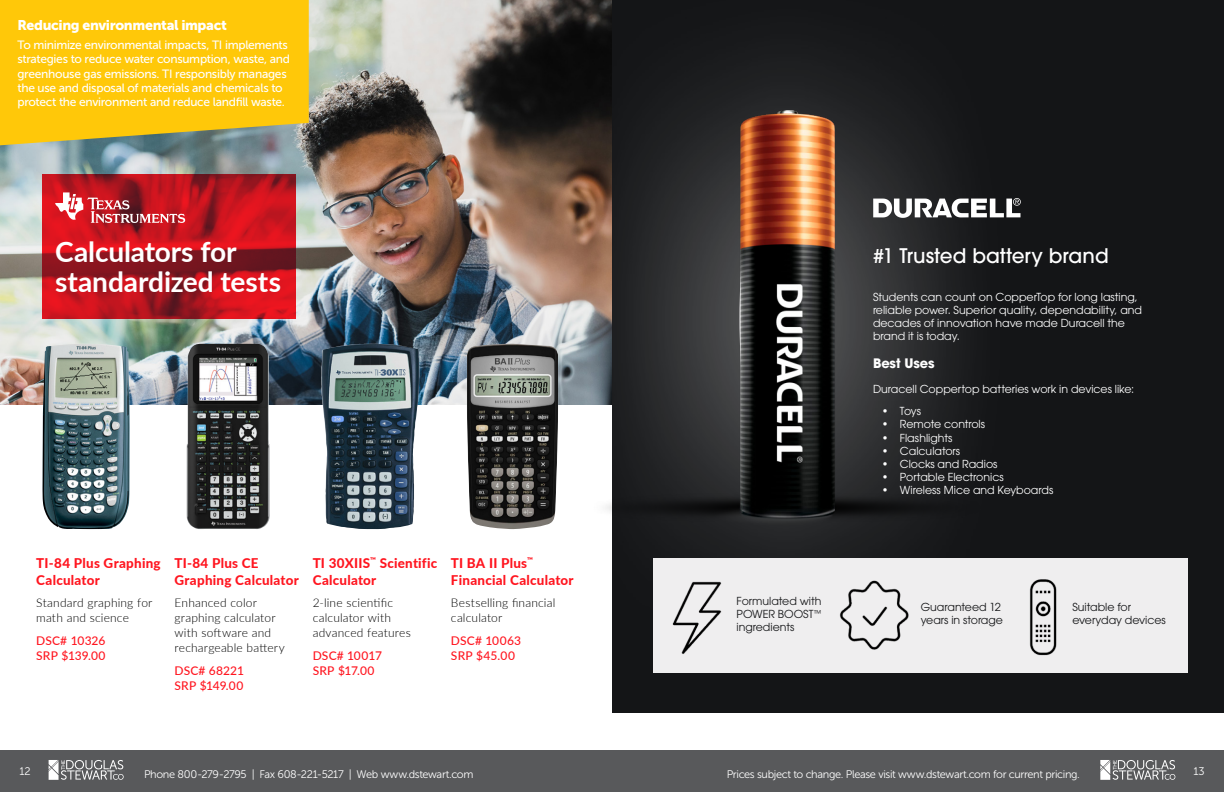
<style>
.page{position:relative;width:1224px;height:792px;background:#fff}
.page>*{position:absolute;margin:0;border:0;box-sizing:border-box;transform-origin:0 0}
.t1{font:700 28.1px/30.4px "Lato";letter-spacing:-.005em;color:#fff}
.t2{font:500 20px "ITC Avant Garde Pro";color:#fff}
.t3{font:14px "Museo Sans 900";letter-spacing:-.025em;color:#fff}
.t4{font:800 13.4px/17.2px "Lato";letter-spacing:.02em;color:#ff151f}
.t5{font:700 13px "ITC Avant Garde Pro";letter-spacing:-.005em;color:#fff}
.t6{font:12px/14.4px "Museo Sans 500";letter-spacing:-.025em;color:#fff}
.t7{font:300 12px/15px "Lato";letter-spacing:.015em;color:#000}
.t8{font:500 12px/15px "Lato";letter-spacing:.015em;color:#ff151f}
.t9{font:11px/13.2px "ITC Avant Garde Pro";color:#fff}
.t10{font:11px "Museo Sans 300";letter-spacing:-.035em;color:#fff}
.t11{font:11px/13.2px "ITC Avant Garde Pro";color:#141517}
</style>
<div class="page">
<img style="left:0;top:0;width:555px;height:405px">
<svg style="left:0;top:0;width:309px;height:145px;fill:#ffc809"></svg>
<svg style="left:42px;top:174px;width:254px;height:144px"></svg>
<svg style="left:55px;top:192px;width:130px;height:31px"></svg>
<div style="left:612px;top:0;width:612px;height:713px;background:#141517"></div>
<div style="left:654px;top:558px;width:534px;height:114px;background:#efeeef"></div>
<svg style="left:1018px;top:198px;width:3px;height:20px"></svg>
<img style="left:1029px;top:579px;width:28px;height:77px">
<img style="left:321px;top:344px;width:99px;height:185px">
<img style="left:467px;top:344px;width:88px;height:185px">
<img style="left:42px;top:344px;width:88px;height:185px">
<img style="left:187px;top:344px;width:83px;height:185px">
<div style="left:555px;top:0;width:463px;height:677px;background:#fff;opacity:.75"></div>
<img style="left:588px;top:110px;width:397px;height:416px">
<div style="left:0;top:750px;width:612px;height:42px;background:#58595b"></div>
<div style="left:612px;top:750px;width:612px;height:42px;background:#58595b"></div>
<svg style="left:49px;top:760px;width:75px;height:20px"></svg>
<svg style="left:1100px;top:760px;width:75px;height:20px"></svg>
<p class="t3" style="left:17px;top:17px;width:211px">Reducing environmental impact</p>
<p class="t6" style="left:17px;top:38px;width:274px">To minimize environmental impacts, TI implements strategies to reduce water consumption, waste, and greenhouse gas emissions. TI responsibly manages the use and disposal of materials and chemicals to protect the environment and reduce landfill waste.</p>
<h1 class="t1" style="left:55px;top:235px;width:227px">Calculators for standardized tests</h1>
<p class="t4" style="left:36px;top:554px;width:126px">TI-84 Plus Graphing<br>Calculator</p>
<p class="t7" style="left:36px;top:595px;width:118px">Standard graphing for math and science</p>
<p class="t8" style="left:36px;top:633px;width:71px">DSC# 10326<br>SRP $139.00</p>
<p class="t4" style="left:175px;top:554px;width:126px">TI-84 Plus CE<br>Graphing Calculator</p>
<p class="t7" style="left:175px;top:595px;width:112px">Enhanced color graphing calculator with software and rechargeable battery</p>
<p class="t8" style="left:175px;top:663px;width:71px">DSC# 68221<br>SRP $149.00</p>
<p class="t4" style="left:313px;top:554px;width:126px">TI 30XIIS<sup>™</sup> Scientific<br>Calculator</p>
<p class="t7" style="left:313px;top:595px;width:100px">2-line scientific calculator with advanced features</p>
<p class="t8" style="left:313px;top:648px;width:71px">DSC# 10017<br>SRP $17.00</p>
<p class="t4" style="left:451px;top:554px;width:124px">TI BA II Plus<sup>™<br></sup>Financial Calculator</p>
<p class="t7" style="left:451px;top:595px;width:106px">Bestselling financial calculator</p>
<p class="t8" style="left:451px;top:633px;width:72px">DSC# 10063<br>SRP $45.00</p>
<h2 class="t2" style="left:873px;top:243px;width:237px">#1 Trusted battery brand</h2>
<p class="t9" style="left:873px;top:290px;width:271px">Students can count on CopperTop for long lasting, reliable power. Superior quality, dependability, and decades of innovation have made Duracell the brand it is today.</p>
<p class="t5" style="left:873px;top:354px;width:63px">Best Uses</p>
<p class="t9" style="left:873px;top:382px;width:263px">Duracell Coppertop batteries work in devices like:</p>
<p class="t9" style="left:882px;top:404px;width:40px">• Toys</p>
<p class="t9" style="left:882px;top:418px;width:105px">• Remote controls</p>
<p class="t9" style="left:882px;top:431px;width:72px">• Flashlights</p>
<p class="t9" style="left:882px;top:444px;width:80px">• Calculators</p>
<p class="t9" style="left:882px;top:457px;width:117px">• Clocks and Radios</p>
<p class="t9" style="left:882px;top:470px;width:123px">• Portable Electronics</p>
<p class="t9" style="left:882px;top:484px;width:173px">• Wireless Mice and Keyboards</p>
<p class="t11" style="left:737px;top:594px;width:86px;text-align:justify">Formulated with POWER BOOST<sup>™ </sup>ingredients</p>
<p class="t11" style="left:921px;top:600px;width:84px">Guaranteed 12 years in storage</p>
<p class="t11" style="left:1072px;top:600px;width:95px">Suitable for everyday devices</p>
<p class="t10" style="left:19px;top:765px;width:13px">12</p>
<p class="t10" style="left:1193px;top:765px;width:13px">13</p>
<p class="t10" style="left:144px;top:768px;width:331px">Phone 800-279-2795 | Fax 608-221-5217 | Web www.dstewart.com</p>
<p class="t10" style="left:727px;top:768px;width:355px">Prices subject to change. Please visit www.dstewart.com for current pricing.</p>
</div>
